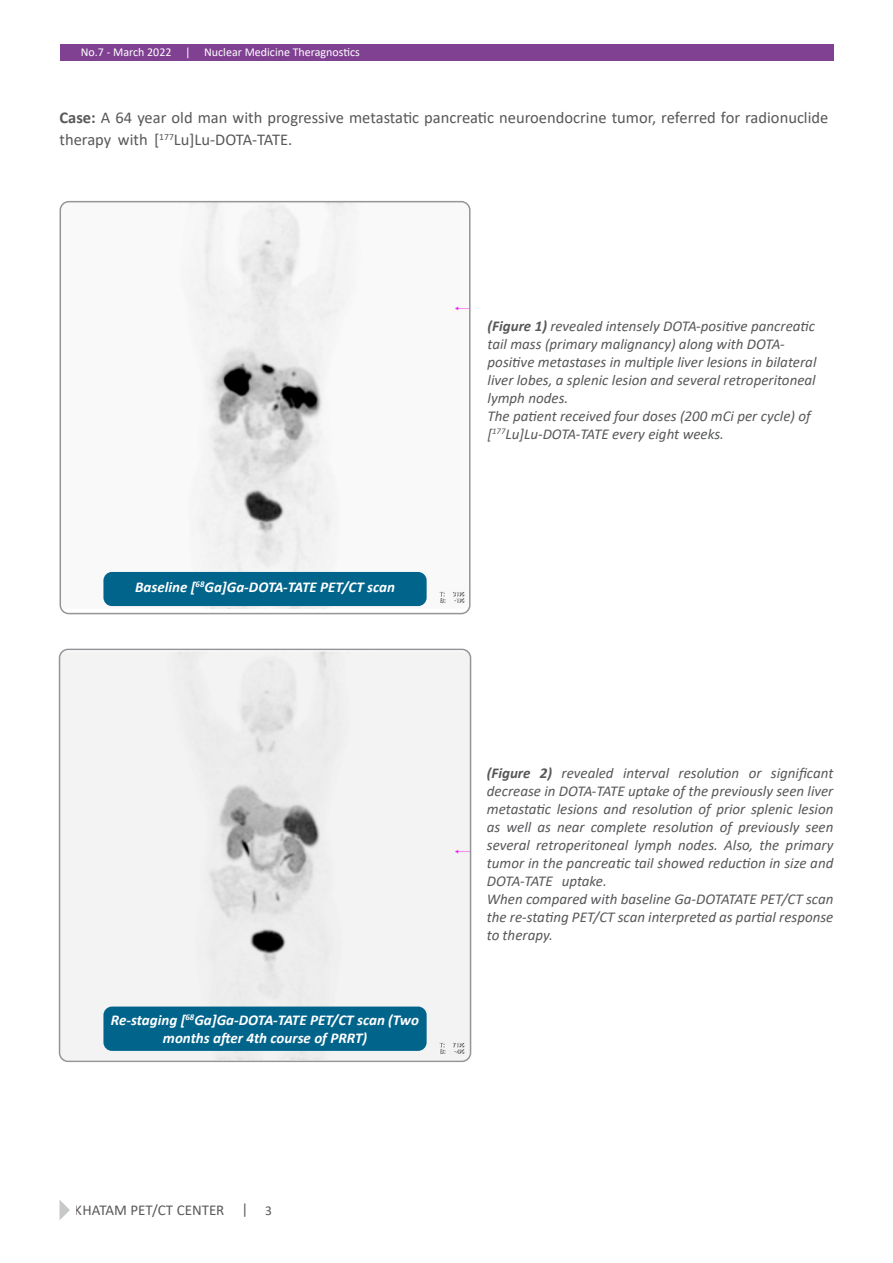
<style>
.page{position:relative;width:893px;height:1263px;background:#fff}
.page>*{position:absolute;margin:0;border:0;box-sizing:border-box;transform-origin:0 0}
.t1{font:16.5px/22.5px "Calibri";color:#57585a}
.t2{font:italic 15px/18px "Calibri";color:#57585a;text-align:justify}
.t3{font:italic 700 15px/18px "Calibri";color:#fff;text-align:center}
.t4{font:15px "Calibri";color:#231f20}
.t5{font:12px "Calibri";color:#fff}
.s1{font-weight:700}
.s2{font-size:13.5px}
</style>
<div class="page">
<img style="left:60px;top:652px;width:411px;height:407px">
<div style="left:59px;top:649px;width:412px;height:413px;border:2px solid #939598;border-radius:9px"></div>
<img style="left:61px;top:202px;width:407px;height:407px">
<div style="left:60px;top:201px;width:411px;height:413px;border:2px solid #939598;border-radius:9px"></div>
<div style="left:103px;top:572px;width:324px;height:34px;background:#01648b;border-radius:9px"></div>
<div style="left:103px;top:1006px;width:324px;height:45px;background:#01648b;border-radius:9px"></div>
<svg style="left:60px;top:1200px;width:10px;height:20px"></svg>
<div style="left:60px;top:45px;width:773px;height:16px;background:#804193"></div>
<p class="t5" style="left:81px;top:44px;width:281px">No.7 - March 2022 | Nuclear Medicine Theragnostics</p>
<p class="t1" style="left:60px;top:106px;width:770px"><span class="s1">Case:</span> A 64 year old man with progressive metastatic pancreatic neuroendocrine tumor, referred for radionuclide therapy with [<sup>177</sup>Lu]Lu-DOTA-TATE.</p>
<p class="t3" style="left:135px;top:578px;width:261px">Baseline [<sup>68</sup>Ga]Ga-DOTA-TATE PET/CT scan</p>
<p class="t2" style="left:488px;top:316px;width:330px;text-align:left"><span class="s1">(Figure 1)</span> revealed intensely DOTA-positive pancreatic tail mass (primary malignancy) along with DOTA&shy;positive metastases in multiple liver lesions in bilateral liver lobes, a splenic lesion and several retroperitoneal lymph nodes.</p>
<p class="t2" style="left:488px;top:406px;width:325px">The patient received four doses (200 mCi per cycle) of [<sup>177</sup>Lu]Lu-DOTA-TATE every eight weeks.</p>
<p class="t3" style="left:111px;top:1011px;width:310px">Re-staging [<sup>68</sup>Ga]Ga-DOTA-TATE PET/CT scan (Two months after 4th course of PRRT)</p>
<p class="t4" style="left:75px;top:1200px;width:199px">KHATAM PET/CT CENTER | <span class="s2">3</span></p>
<p class="t2" style="left:487px;top:763px;width:348px"><span class="s1">(Figure 2)</span> revealed interval resolution or significant decrease in DOTA-TATE uptake of the previously seen liver metastatic lesions and resolution of prior splenic lesion as well as near complete resolution of previously seen several retroperitoneal lymph nodes. Also, the primary tumor in the pancreatic tail showed reduction in size and DOTA-TATE uptake.</p>
<p class="t2" style="left:487px;top:889px;width:348px">When compared with baseline Ga-DOTATATE PET/CT scan the re-stating PET/CT scan interpreted as partial response to therapy.</p>
</div>
